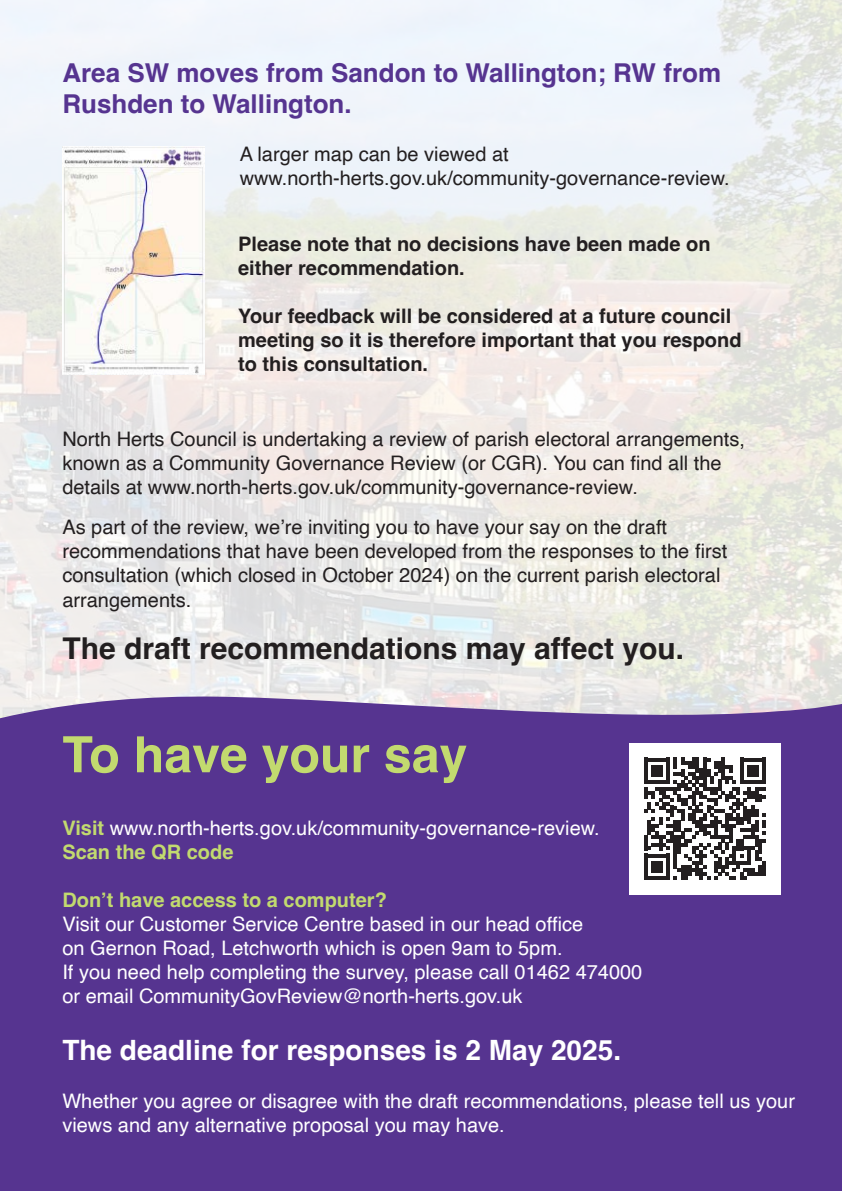
<style>
.page{position:relative;width:842px;height:1191px;background:#fff}
.page>*{position:absolute;margin:0;border:0;box-sizing:border-box;transform-origin:0 0}
.t1{font:700 50px "Helvetica";color:#c2da6f}
.t2{font:700 30px "Helvetica";color:#231f20}
.t3{font:700 28px "Helvetica";color:#fff}
.t4{font:700 26px/31.2px "Helvetica";color:#563490}
.t5{font:20px/24px "Helvetica";color:#231f20}
.t6{font:20px/24px "Helvetica";color:#fff}
.t7{font:700 20px/24px "Helvetica";color:#231f20}
.t8{font:700 20px "Helvetica";color:#c2da6f}
.s1{font-weight:700;color:#c2da6f}
</style>
<div class="page">
<img style="left:0;top:0;width:842px;height:689px">
<img style="left:62px;top:147px;width:143px;height:228px">
<div style="left:0;top:689px;width:842px;height:502px;background:#563490"></div>
<div style="left:629px;top:743px;width:151px;height:151px;background:#fff"></div>
<svg style="left:644px;top:757px;width:122px;height:122px"></svg>
<p class="t4" style="left:62px;top:60px;width:660px">Area SW moves from Sandon to Wallington; RW from<br>Rushden to Wallington.</p>
<p class="t5" style="left:240px;top:143px;width:491px">A larger map can be viewed at www.north-herts.gov.uk/community-governance-review.</p>
<p class="t7" style="left:238px;top:234px;width:474px">Please note that no decisions have been made on either recommendation.</p>
<p class="t7" style="left:238px;top:306px;width:505px">Your feedback will be considered at a future council meeting so it is therefore important that you respond</p>
<p class="t7" style="left:238px;top:354px;width:192px">to this consultation.</p>
<p class="t5" style="left:62px;top:428px;width:684px">North Herts Council is undertaking a review of parish electoral arrangements, known as a Community Governance Review (or CGR). You can find all the</p>
<p class="t5" style="left:62px;top:476px;width:577px">details at www.north-herts.gov.uk/community-governance-review.</p>
<p class="t5" style="left:62px;top:516px;width:606px">As part of the review, we’re inviting you to have your say on the draft</p>
<p class="t5" style="left:62px;top:540px;width:666px">recommendations that have been developed from the responses to the first</p>
<p class="t5" style="left:62px;top:564px;width:660px">consultation (which closed in October 2024) on the current parish electoral</p>
<p class="t5" style="left:62px;top:588px;width:130px">arrangements.</p>
<p class="t2" style="left:62px;top:630px;width:623px">The draft recommendations may affect you.</p>
<p class="t1" style="left:62px;top:724px;width:406px">To have your say</p>
<p class="t6" style="left:62px;top:816px;width:539px"><span class="s1">Visit</span> www.north-herts.gov.uk/community-governance-review.</p>
<p class="t8" style="left:62px;top:839px;width:173px">Scan the QR code</p>
<p class="t8" style="left:62px;top:887px;width:326px">Don’t have access to a computer?</p>
<p class="t6" style="left:62px;top:912px;width:522px">Visit our Customer Service Centre based in our head office</p>
<p class="t6" style="left:62px;top:936px;width:502px">on Gernon Road, Letchworth which is open 9am to 5pm.</p>
<p class="t6" style="left:62px;top:960px;width:581px">If you need help completing the survey, please call 01462 474000</p>
<p class="t6" style="left:62px;top:984px;width:462px">or email CommunityGovReview@north-herts.gov.uk</p>
<p class="t3" style="left:62px;top:1033px;width:560px">The deadline for responses is 2 May 2025.</p>
<p class="t6" style="left:62px;top:1089px;width:734px">Whether you agree or disagree with the draft recommendations, please tell us your views and any alternative proposal you may have.</p>
</div>
